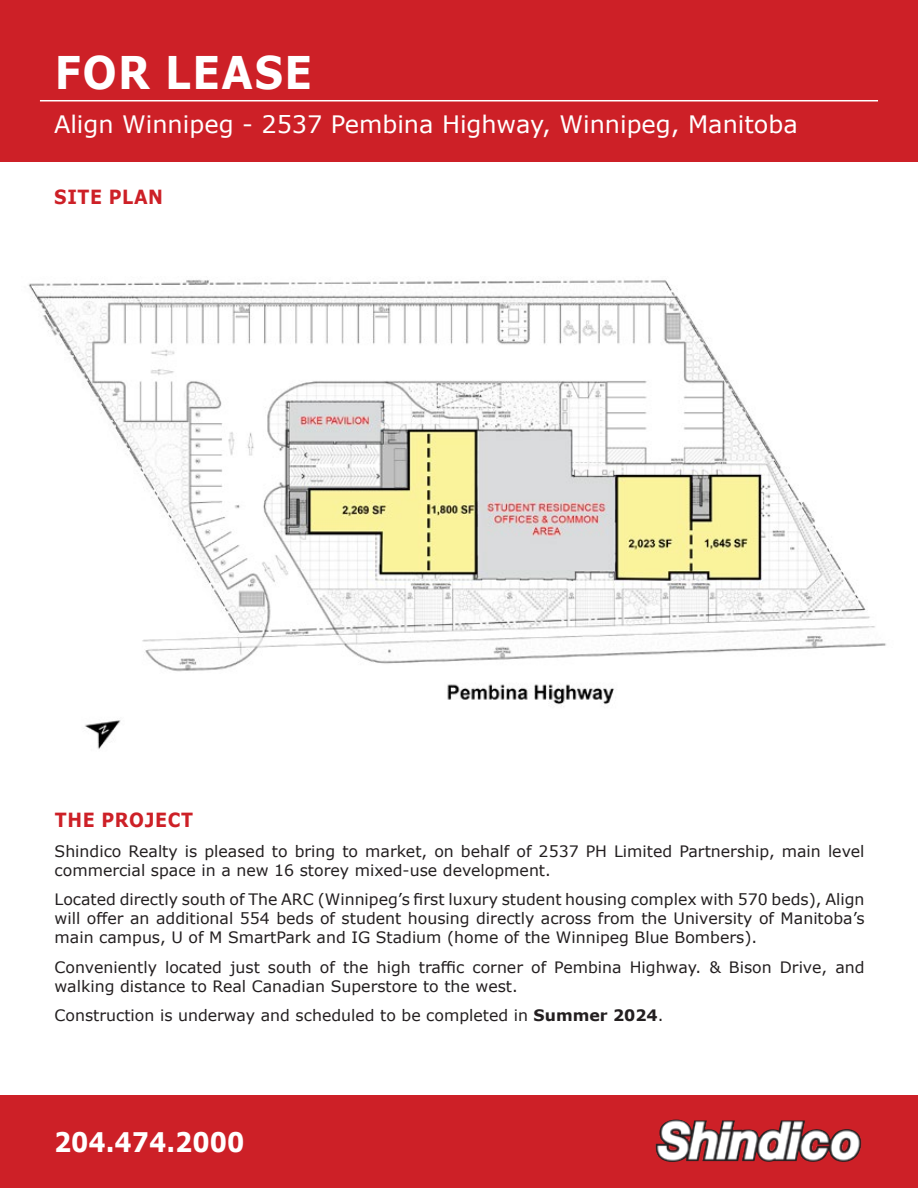
<style>
.page{position:relative;width:918px;height:1188px;background:#fff}
.page>*{position:absolute;margin:0;border:0;box-sizing:border-box;transform-origin:0 0}
.t1{font:700 45px "Verdana";letter-spacing:.035em;color:#fff;scale:.9 1}
.t2{font:700 27px "Verdana";color:#fff;scale:.9 1}
.t3{font:24px "Verdana";color:#fff}
.t4{font:700 19.5px "Verdana";letter-spacing:.035em;color:#cd2027;scale:.9 1}
.t5{font:15.75px/18.9px "Verdana";color:#231f20}
.s1{font-weight:700}
</style>
<div class="page">
<div style="left:0;top:0;width:918px;height:162px;background:#cd2027"></div>
<div style="left:0;top:1096px;width:918px;height:92px;background:#cd2027"></div>
<img style="left:655px;top:1120px;width:207px;height:42px">
<hr style="left:40px;top:100px;width:838px;height:1px;background:#fff">
<img style="left:28px;top:279px;width:859px;height:470px">
<h1 class="t1" style="left:55px;top:41px;width:288px">FOR LEASE</h1>
<h3 class="t3" style="left:54px;top:108px;width:745px">Align Winnipeg - 2537 Pembina Highway, Winnipeg, Manitoba</h3>
<p class="t4" style="left:54px;top:183px;width:122px">SITE PLAN</p>
<p class="t4" style="left:55px;top:806px;width:155px">THE PROJECT</p>
<p class="t5" style="left:55px;top:841px;width:812px">Shindico Realty is pleased to bring to market, on behalf of 2537 PH Limited Partnership, main level commercial space in a new 16 storey mixed-use development.</p>
<p class="t5" style="left:55px;top:890px;width:812px;text-align:justify">Located directly south of The ARC (Winnipeg’s first luxury student housing complex with 570 beds), Align will offer an additional 554 beds of student housing directly across from the University of Manitoba’s main campus, U of M SmartPark and IG Stadium (home of the Winnipeg Blue Bombers).</p>
<p class="t5" style="left:55px;top:958px;width:812px">Conveniently located just south of the high traffic corner of Pembina Highway. &amp; Bison Drive, and walking distance to Real Canadian Superstore to the west.</p>
<p class="t5" style="left:55px;top:1006px;width:610px">Construction is underway and scheduled to be completed in <span class="s1">Summer 2024</span>.</p>
<h2 class="t2" style="left:54px;top:1123px;width:213px">204.474.2000</h2>
</div>
